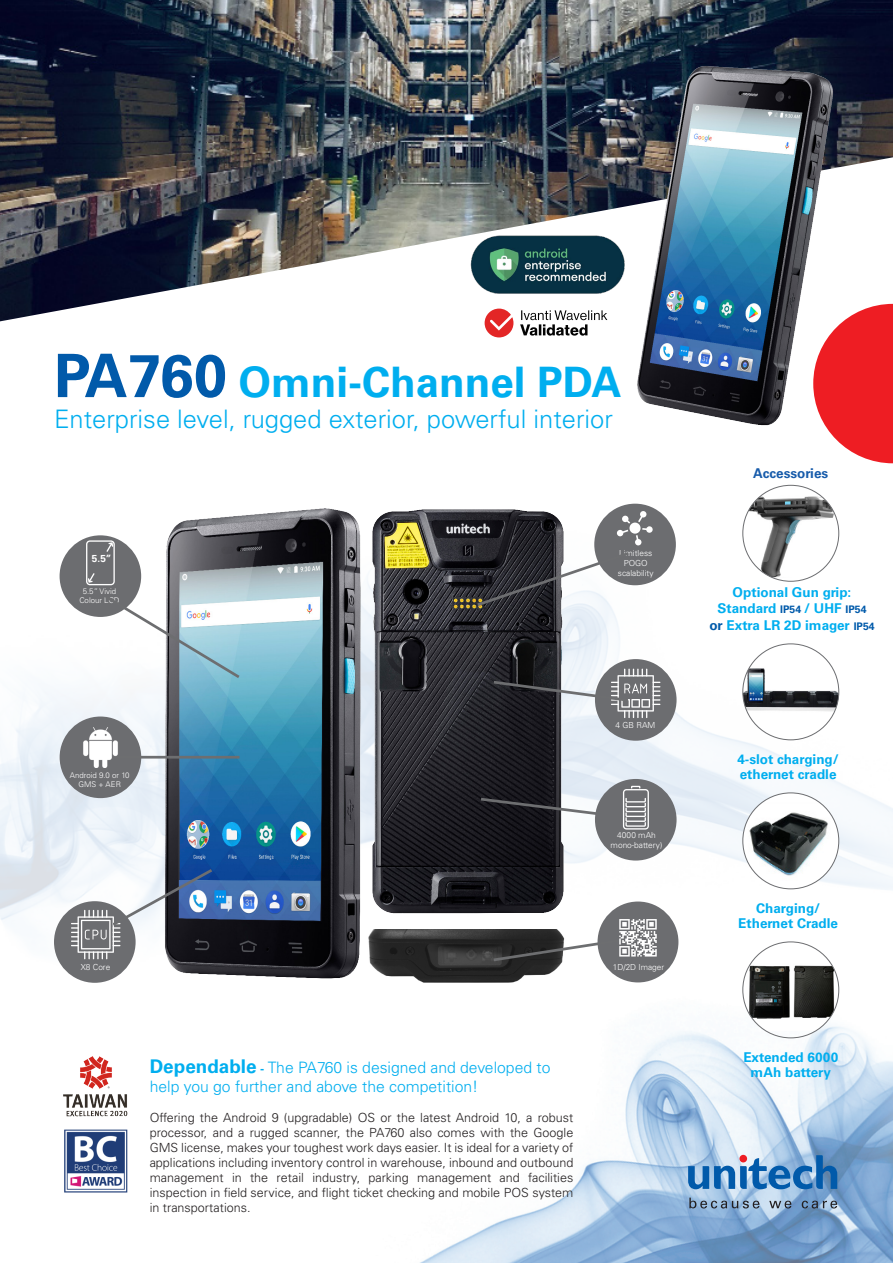
<style>
.page{position:relative;width:893px;height:1263px;background:#fff}
.page>*{position:absolute;margin:0;border:0;box-sizing:border-box;transform-origin:0 0}
.t1{font:700 42px "Univers LT Std";color:#00aeef}
.t2{font:300 25.5px "Univers LT Std";color:#00aeef}
.t3{font:300 15.75px/18.9px "Univers LT Std";color:#00aeef}
.t4{font:700 13.5px/16.2px "Univers LT Std";color:#00aeef;text-align:center}
.t5{font:700 13.5px "Univers LT Std";color:#185cab}
.t6{font:300 12.6px/15.1px "Univers LT Std";color:#231f20;text-align:justify}
.t7{font:700 10.05px "Univers LT Std";color:#fff}
.t8{font:300 8.4px/10.1px "Univers LT Std";color:#fff;text-align:center}
.t9{font:300 8.25px "Univers LT Std";color:#fff}
.t10{font:300 7.8px/9.4px "Univers LT Std";color:#fff;text-align:center}
.s1{font-size:60px;color:#015aaa}
.s2{font-weight:700;font-size:18.9px}
.s3{font-weight:700;font-size:12.6px}
.s4{font-size:10.5px;color:#015aaa}
.s5{color:#015aaa}
</style>
<div class="page">
<img style="left:420px;top:986px;width:473px;height:277px">
<img style="left:0;top:489px;width:893px;height:497px">
<svg style="left:689px;top:1197px;width:70px;height:11px"></svg>
<svg style="left:769px;top:1201px;width:22px;height:7px"></svg>
<svg style="left:802px;top:1200px;width:35px;height:8px"></svg>
<svg style="left:688px;top:1155px;width:149px;height:34px;background:#659acb"></svg>
<div style="left:739px;top:1155px;width:8px;height:7px;background:#ee1d23;border-radius:50%"></div>
<img style="left:743px;top:493px;width:96px;height:84px">
<img style="left:743px;top:644px;width:96px;height:96px;border-radius:48px">
<img style="left:0;top:0;width:893px;height:321px">
<img style="left:631px;top:54px;width:208px;height:372px">
<img style="left:157px;top:504px;width:210px;height:479px">
<img style="left:367px;top:504px;width:202px;height:412px">
<div style="left:60px;top:535px;width:81px;height:82px;background:#6c6d70;border-radius:50%"></div>
<svg style="left:86px;top:540px;width:29px;height:45px"></svg>
<svg style="left:102px;top:593px;width:141px;height:88px"></svg>
<div style="left:54px;top:901px;width:82px;height:82px;background:#6c6d70;border-radius:50%"></div>
<div style="left:595px;top:659px;width:82px;height:82px;background:#6c6d70;border-radius:50%"></div>
<svg style="left:491px;top:669px;width:169px;height:49px"></svg>
<div style="left:595px;top:779px;width:82px;height:81px;background:#6c6d70;border-radius:50%"></div>
<svg style="left:478px;top:786px;width:171px;height:43px"></svg>
<img style="left:367px;top:929px;width:202px;height:54px">
<svg style="left:71px;top:866px;width:144px;height:93px"></svg>
<div style="left:597px;top:901px;width:81px;height:81px;background:#6c6d70;border-radius:50%"></div>
<div style="left:60px;top:716px;width:81px;height:82px;background:#6c6d70;border-radius:50%"></div>
<hr style="left:116px;top:756px;width:124px;height:2px;background:#6d6e70">
<img style="left:83px;top:727px;width:35px;height:40px">
<div style="left:594px;top:504px;width:82px;height:81px;background:#6c6d70;border-radius:50%"></div>
<svg style="left:474px;top:511px;width:179px;height:97px"></svg>
<div style="left:629px;top:523px;width:12px;height:11px;background:#fff;border-radius:50%"></div>
<img style="left:743px;top:793px;width:96px;height:96px;border-radius:48px">
<img style="left:743px;top:953px;width:96px;height:78px">
<img style="left:63px;top:1057px;width:65px;height:136px">
<img style="left:467px;top:219px;width:162px;height:91px">
<svg style="left:491px;top:919px;width:166px;height:44px"></svg>
<div style="left:478px;top:303px;width:139px;height:40px;background:#fff;border-radius:20px"></div>
<svg style="left:485px;top:309px;width:28px;height:28px"></svg>
<svg style="left:520px;top:310px;width:87px;height:26px"></svg>
<svg style="left:813px;top:304px;width:80px;height:159px"></svg>
<p class="t1" style="left:54px;top:358px;width:569px"><span class="s1">PA760</span> Omni-Channel PDA</p>
<p class="t2" style="left:54px;top:403px;width:560px">Enterprise level, rugged exterior, powerful interior</p>
<p class="t7" style="left:92px;top:553px;width:21px">5.5”</p>
<p class="t10" style="left:79px;top:586px;width:42px">5.5” Vivid<br>Colour LCD</p>
<p class="t8" style="left:619px;top:548px;width:35px">Limitless<br>POGO</p>
<p class="t8" style="left:618px;top:568px;width:37px">scalability</p>
<p class="t10" style="left:70px;top:770px;width:61px">Android 9.0 or 10<br>GMS + AER</p>
<p class="t8" style="left:616px;top:720px;width:41px">4 GB RAM</p>
<p class="t8" style="left:617px;top:830px;width:40px">4000 mAh</p>
<p class="t8" style="left:611px;top:840px;width:53px">mono-battery)</p>
<p class="t8" style="left:81px;top:962px;width:31px">X8 Core</p>
<p class="t3" style="left:150px;top:1058px;width:402px"><span class="s2">Dependable</span> <span class="s3">-</span> The PA760 is designed and developed to help you go further and above the competition!</p>
<p class="t6" style="left:150px;top:1110px;width:425px">Offering the Android 9 (upgradable) OS or the latest Android 10, a robust processor, and a rugged scanner, the PA760 also comes with the Google GMS license, makes your toughest work days easier. It is ideal for a variety of applications including inventory control in warehouse, inbound and outbound management in the retail industry, parking management and facilities inspection in field service, and flight ticket checking and mobile POS system in transportations.</p>
<p class="t9" style="left:613px;top:962px;width:53px">1D/2D Imager</p>
<p class="t5" style="left:753px;top:465px;width:76px">Accessories</p>
<p class="t4" style="left:709px;top:584px;width:167px">Optional Gun grip:<br>Standard <span class="s4">IP54</span> / UHF <span class="s4">IP54 </span><span class="s5">or</span> Extra LR 2D imager <span class="s4">IP54</span></p>
<p class="t4" style="left:737px;top:752px;width:103px;line-height:15px;text-align:left">4-slot charging/ ethernet cradle</p>
<p class="t4" style="left:756px;top:900px;width:66px">Charging/</p>
<p class="t4" style="left:738px;top:915px;width:101px">Ethernet Cradle</p>
<p class="t4" style="left:743px;top:1050px;width:96px;line-height:15px">Extended 6000 mAh battery</p>
</div>
